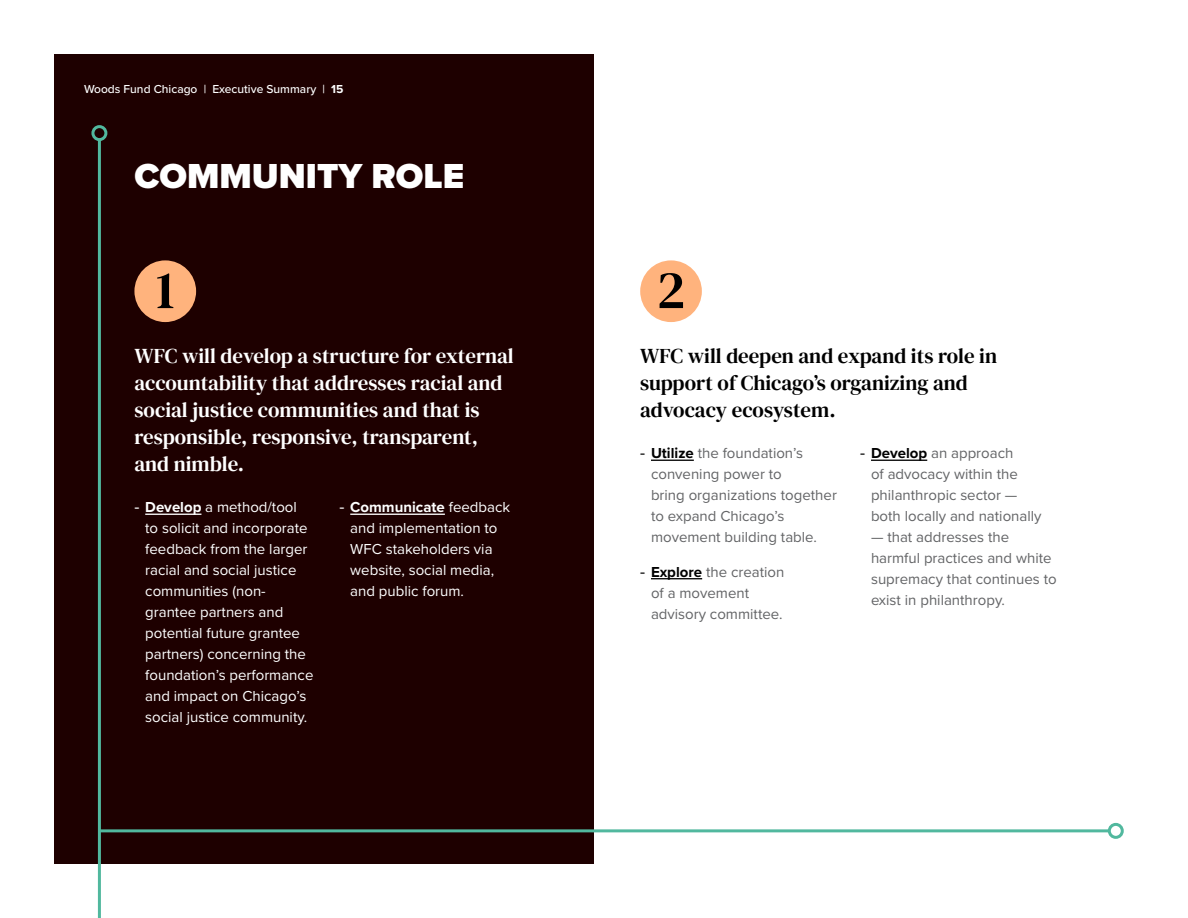
<style>
.page{position:relative;width:1188px;height:918px;background:#fff}
.page>*{position:absolute;margin:0;border:0;box-sizing:border-box;transform-origin:0 0}
.t1{font:53.85px "DM Serif Text";color:#000}
.t2{font:900 36px "Proxima Nova";color:#fff}
.t3{font:21px/27px "DM Serif Text";color:#fff}
.t4{font:21px/27px "DM Serif Text";color:#000}
.t5{font:15px/21px "Proxima Nova";color:#fff}
.t6{font:15px/21px "Proxima Nova";color:#636466}
.t7{font:500 12px "Proxima Nova";color:#fff}
.s1{font-weight:700}
.s2{font-family:"Arial"}
.s3{font-family:"Arial";color:#000}
.s4{font-weight:700;color:#000}
</style>
<div class="page">
<div style="left:54px;top:54px;width:540px;height:810px;background:#1e0000"></div>
<hr style="left:145px;top:514px;width:56px;height:1px;background:#fff">
<hr style="left:350px;top:514px;width:95px;height:1px;background:#fff">
<hr style="left:651px;top:460px;width:43px;height:1px;background:#000">
<hr style="left:651px;top:578px;width:51px;height:1px;background:#000">
<hr style="left:871px;top:460px;width:56px;height:1px;background:#000">
<div style="left:134px;top:260px;width:62px;height:62px;background:#ffb37d;border-radius:50%"></div>
<div style="left:640px;top:260px;width:62px;height:62px;background:#ffb37d;border-radius:50%"></div>
<hr style="left:98px;top:140px;width:3px;height:778px;background:#51b89e">
<div style="left:91px;top:125px;width:16px;height:16px;border:3px solid #51b89e;border-radius:50%"></div>
<hr style="left:99px;top:829px;width:1010px;height:3px;background:#51b89e">
<div style="left:1108px;top:823px;width:16px;height:16px;border:3px solid #51b89e;border-radius:50%"></div>
<p class="t7" style="left:84px;top:81px;width:261px">Woods Fund Chicago | Executive Summary | <span class="s1">15</span></p>
<h2 class="t2" style="left:134px;top:149px;width:331px">COMMUNITY ROLE</h2>
<h1 class="t1" style="left:156px;top:259px;width:20px">1</h1>
<h1 class="t1" style="left:657px;top:259px;width:30px">2</h1>
<h3 class="t3" style="left:134px;top:343px;width:381px">WFC will develop a structure for external accountability that addresses racial and social justice communities and that is responsible, responsive, transparent, and nimble.</h3>
<p class="t5" style="left:145px;top:496px;width:170px;text-indent:-11px"><span class="s2">-</span> <span class="s1">Develop</span> a method/tool to solicit and incorporate feedback from the larger racial and social justice communities (non&shy;grantee partners and potential future grantee partners) concerning the foundation’s performance and impact on Chicago’s social justice community.</p>
<p class="t5" style="left:350px;top:496px;width:161px;text-indent:-11px"><span class="s2">-</span> <span class="s1">Communicate</span> feedback and implementation to<br>WFC stakeholders via website, social media, and public forum.</p>
<h3 class="t4" style="left:640px;top:343px;width:358px">WFC will deepen and expand its role in support of Chicago’s organizing and advocacy ecosystem.</h3>
<p class="t6" style="left:651px;top:442px;width:187px;text-indent:-11px"><span class="s3">-</span> <span class="s4">Utilize</span> the foundation’s convening power to<br>bring organizations together to expand Chicago’s movement building table.</p>
<p class="t6" style="left:651px;top:560px;width:135px;text-indent:-11px"><span class="s3">-</span> <span class="s4">Explore</span> the creation of a movement advisory committee.</p>
<p class="t6" style="left:871px;top:442px;width:172px;text-indent:-11px"><span class="s3">-</span> <span class="s4">Develop</span> an approach<br>of advocacy within the philanthropic sector — both locally and nationally</p>
<p class="t6" style="left:871px;top:526px;width:187px">— that addresses the harmful practices and white supremacy that continues to exist in philanthropy.</p>
</div>
